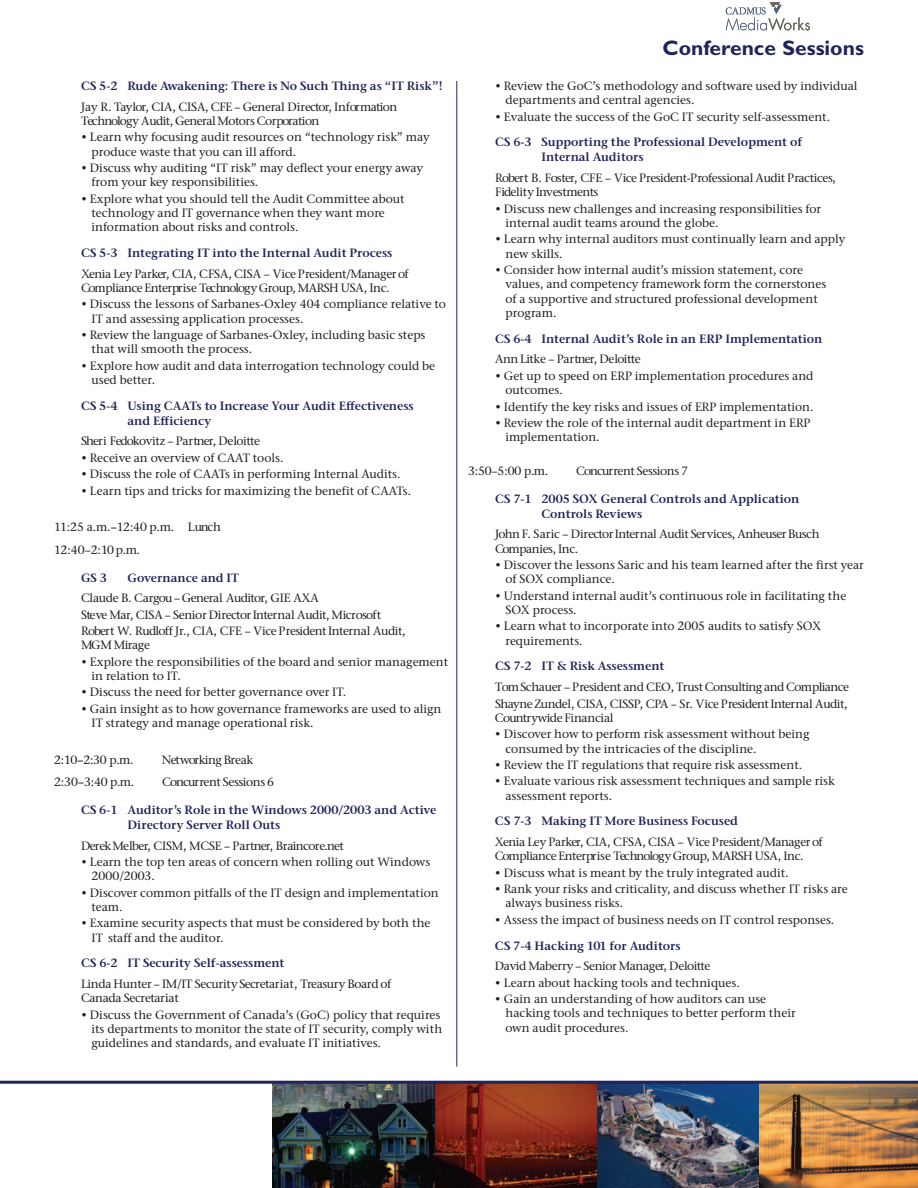
<style>
.page{position:relative;width:918px;height:1188px;background:#fff}
.page>*{position:absolute;margin:0;border:0;box-sizing:border-box;transform-origin:0 0}
.t1{font:700 21px "Gill Sans";color:#212459}
.t2{font:500 12px/14.2px "Stone Serif ITC";color:#231f20}
.t3{font:12px/15px "Stone Serif ITC Semi";color:#212459}
.t4{font:500 12px/14.2px "Stone Serif ITC";letter-spacing:-.04em;color:#231f20}
.t5{font:500 12px/14.2px "Stone Serif ITC";letter-spacing:-.045em;color:#231f20}
.t6{font:500 12px/14.2px "Stone Serif ITC";letter-spacing:-.035em;color:#231f20}
.t7{font:500 12px/14.2px "Stone Serif ITC";letter-spacing:-.05em;color:#231f20}
.t8{font:500 12px/14.2px "Stone Serif ITC";letter-spacing:-.03em;color:#231f20}
.t9{font:500 12px/22.4px "Stone Serif ITC";letter-spacing:-.025em;color:#231f20}
.s1{font-family:"Stone Serif ITC Semi";font-weight:400}
</style>
<div class="page">
<img style="left:759px;top:1084px;width:159px;height:104px">
<img style="left:597px;top:1084px;width:162px;height:104px">
<svg style="left:435px;top:1084px;width:162px;height:104px;background:#742717"></svg>
<img style="left:273px;top:1084px;width:162px;height:104px">
<hr style="left:456px;top:81px;width:1px;height:985px;background:#212459">
<hr style="left:0;top:1081px;width:918px;height:3px;background:#212459">
<svg style="left:726px;top:2px;width:84px;height:29px"></svg>
<p class="t3" style="left:81px;top:79px;width:363px">CS 5-2 Rude Awakening: There is No Such Thing as “IT Risk”!</p>
<p class="t7" style="left:81px;top:101px;width:318px">Jay R. Taylor, CIA, CISA, CFE – General Director, Information<br>Technology Audit, General Motors Corporation</p>
<p class="t2" style="left:92px;top:131px;width:340px;text-indent:-10px">• Learn why focusing audit resources on “technology risk” may produce waste that you can ill afford.</p>
<p class="t2" style="left:92px;top:162px;width:333px;text-indent:-10px">• Discuss why auditing “IT risk” may deflect your energy away from your key responsibilities.</p>
<p class="t2" style="left:92px;top:193px;width:315px;text-indent:-10px">• Explore what you should tell the Audit Committee about technology and IT governance when they want more information about risks and controls.</p>
<p class="t3" style="left:81px;top:246px;width:313px">CS 5-3 Integrating IT into the Internal Audit Process</p>
<p class="t4" style="left:81px;top:268px;width:329px">Xenia Ley Parker, CIA, CFSA, CISA – Vice President/Manager of<br>Compliance Enterprise Technology Group, MARSH USA, Inc.</p>
<p class="t2" style="left:92px;top:298px;width:356px;text-indent:-10px">• Discuss the lessons of Sarbanes-Oxley 404 compliance relative to<br>IT and assessing application processes.</p>
<p class="t2" style="left:92px;top:329px;width:336px;text-indent:-10px">• Review the language of Sarbanes-Oxley, including basic steps that will smooth the process.</p>
<p class="t2" style="left:92px;top:360px;width:345px;text-indent:-10px">• Explore how audit and data interrogation technology could be used better.</p>
<p class="t3" style="left:128px;top:399px;width:288px;text-indent:-46px">CS 5-4 Using CAATs to Increase Your Audit Effectiveness and Efficiency</p>
<p class="t5" style="left:81px;top:435px;width:181px">Sheri Fedokovitz – Partner, Deloitte</p>
<p class="t2" style="left:81px;top:452px;width:204px">• Receive an overview of CAAT tools.</p>
<p class="t2" style="left:81px;top:468px;width:321px">• Discuss the role of CAATs in performing Internal Audits.</p>
<p class="t2" style="left:81px;top:485px;width:332px">• Learn tips and tricks for maximizing the benefit of CAATs.</p>
<p class="t9" style="left:54px;top:517px;width:169px">11:25 a.m.<span class="s1">–</span>12:40 p.m. Lunch<br>12:40–2:10 p.m.</p>
<p class="t3" style="left:81px;top:571px;width:27px">GS 3</p>
<p class="t3" style="left:128px;top:571px;width:113px">Governance and IT</p>
<p class="t4" style="left:81px;top:591px;width:326px;line-height:16.4px">Claude B. Cargou – General Auditor, GIE AXA<br>Steve Mar, CISA – Senior Director Internal Audit, Microsoft<br>Robert W. Rudloff Jr., CIA, CFE – Vice President Internal Audit,</p>
<p class="t7" style="left:81px;top:639px;width:71px">MGM Mirage</p>
<p class="t2" style="left:92px;top:656px;width:358px;text-indent:-10px">• Explore the responsibilities of the board and senior management in relation to IT.</p>
<p class="t2" style="left:81px;top:686px;width:267px">• Discuss the need for better governance over IT.</p>
<p class="t2" style="left:92px;top:703px;width:352px;text-indent:-10px">• Gain insight as to how governance frameworks are used to align<br>IT strategy and manage operational risk.</p>
<p class="t2" style="left:54px;top:753px;width:81px">2:10<span class="s1">–</span>2:30 p.m.</p>
<p class="t5" style="left:162px;top:753px;width:93px">Networking Break</p>
<p class="t2" style="left:54px;top:776px;width:82px">2:30<span class="s1">–</span>3:40 p.m.</p>
<p class="t6" style="left:162px;top:776px;width:114px">Concurrent Sessions 6</p>
<p class="t3" style="left:128px;top:803px;width:311px;text-indent:-46px">CS 6-1 Auditor’s Role in the Windows 2000/2003 and Active<br>Directory Server Roll Outs</p>
<p class="t7" style="left:81px;top:839px;width:264px">Derek Melber, CISM, MCSE – Partner, Braincore.net</p>
<p class="t2" style="left:92px;top:856px;width:340px;text-indent:-10px">• Learn the top ten areas of concern when rolling out Windows<br>2000/2003.</p>
<p class="t2" style="left:92px;top:887px;width:349px;text-indent:-10px">• Discover common pitfalls of the IT design and implementation team.</p>
<p class="t2" style="left:92px;top:917px;width:341px;text-indent:-10px">• Examine security aspects that must be considered by both the<br>IT staff and the auditor.</p>
<p class="t3" style="left:81px;top:957px;width:205px">CS 6-2 IT Security Self-assessment</p>
<p class="t8" style="left:81px;top:978px;width:312px">Linda Hunter – IM/IT Security Secretariat, Treasury Board of<br>Canada Secretariat</p>
<p class="t2" style="left:92px;top:1009px;width:352px;text-indent:-10px">• Discuss the Government of Canada’s (GoC) policy that requires its departments to monitor the state of IT security, comply with guidelines and standards, and evaluate IT initiatives.</p>
<h1 class="t1" style="left:663px;top:40px;width:203px">Conference Sessions</h1>
<p class="t2" style="left:506px;top:80px;width:354px;text-indent:-10px">• Review the GoC’s methodology and software used by individual departments and central agencies.</p>
<p class="t2" style="left:495px;top:110px;width:337px">• Evaluate the success of the GoC IT security self-assessment.</p>
<p class="t3" style="left:542px;top:136px;width:262px;text-indent:-46px">CS 6-3 Supporting the Professional Development of<br>Internal Auditors</p>
<p class="t6" style="left:495px;top:172px;width:343px">Robert B. Foster, CFE – Vice President-Professional Audit Practices,<br>Fidelity Investments</p>
<p class="t2" style="left:506px;top:203px;width:317px;text-indent:-10px">• Discuss new challenges and increasing responsibilities for internal audit teams around the globe.</p>
<p class="t2" style="left:506px;top:233px;width:341px;text-indent:-10px">• Learn why internal auditors must continually learn and apply new skills.</p>
<p class="t2" style="left:506px;top:264px;width:322px;text-indent:-10px">• Consider how internal audit’s mission statement, core values, and competency framework form the cornerstones of a supportive and structured professional development program.</p>
<p class="t3" style="left:495px;top:332px;width:329px">CS 6-4 Internal Audit’s Role in an ERP Implementation</p>
<p class="t5" style="left:495px;top:353px;width:147px">Ann Litke – Partner, Deloitte</p>
<p class="t2" style="left:506px;top:370px;width:309px;text-indent:-10px">• Get up to speed on ERP implementation procedures and outcomes.</p>
<p class="t2" style="left:495px;top:400px;width:320px">• Identify the key risks and issues of ERP implementation.</p>
<p class="t2" style="left:506px;top:417px;width:307px;text-indent:-10px">• Review the role of the internal audit department in ERP implementation.</p>
<p class="t2" style="left:468px;top:465px;width:82px">3:50–5:00 p.m.</p>
<p class="t6" style="left:576px;top:465px;width:114px">Concurrent Sessions 7</p>
<p class="t3" style="left:542px;top:492px;width:260px;text-indent:-46px">CS 7-1 2005 SOX General Controls and Application<br>Controls Reviews</p>
<p class="t5" style="left:495px;top:528px;width:326px">John F. Saric – Director Internal Audit Services, Anheuser Busch<br>Companies, Inc.</p>
<p class="t2" style="left:506px;top:559px;width:360px;text-indent:-10px">• Discover the lessons Saric and his team learned after the first year of SOX compliance.</p>
<p class="t2" style="left:506px;top:590px;width:342px;text-indent:-10px">• Understand internal audit’s continuous role in facilitating the<br>SOX process.</p>
<p class="t2" style="left:506px;top:620px;width:317px;text-indent:-10px">• Learn what to incorporate into 2005 audits to satisfy SOX requirements.</p>
<p class="t3" style="left:495px;top:660px;width:171px">CS 7-2 IT &amp; Risk Assessment</p>
<p class="t5" style="left:495px;top:680px;width:355px;line-height:16.4px">Tom Schauer – President and CEO, Trust Consulting and Compliance<br>Shayne Zundel, CISA, CISSP, CPA – Sr. Vice President Internal Audit,</p>
<p class="t6" style="left:495px;top:712px;width:120px">Countrywide Financial</p>
<p class="t2" style="left:505px;top:728px;width:306px;text-indent:-10px">• Discover how to perform risk assessment without being consumed by the intricacies of the discipline.</p>
<p class="t2" style="left:495px;top:759px;width:309px">• Review the IT regulations that require risk assessment.</p>
<p class="t2" style="left:505px;top:775px;width:331px;text-indent:-10px">• Evaluate various risk assessment techniques and sample risk assessment reports.</p>
<p class="t3" style="left:495px;top:815px;width:244px">CS 7-3 Making IT More Business Focused</p>
<p class="t4" style="left:495px;top:836px;width:329px">Xenia Ley Parker, CIA, CFSA, CISA – Vice President/Manager of<br>Compliance Enterprise Technology Group, MARSH USA, Inc.</p>
<p class="t2" style="left:495px;top:867px;width:295px">• Discuss what is meant by the truly integrated audit.</p>
<p class="t2" style="left:505px;top:883px;width:344px;text-indent:-10px">• Rank your risks and criticality, and discuss whether IT risks are always business risks.</p>
<p class="t2" style="left:495px;top:914px;width:341px">• Assess the impact of business needs on IT control responses.</p>
<p class="t3" style="left:495px;top:939px;width:187px">CS 7-4 Hacking 101 for Auditors</p>
<p class="t6" style="left:495px;top:960px;width:217px">David Maberry – Senior Manager, Deloitte</p>
<p class="t2" style="left:495px;top:977px;width:246px">• Learn about hacking tools and techniques.</p>
<p class="t2" style="left:505px;top:993px;width:292px;text-indent:-10px">• Gain an understanding of how auditors can use hacking tools and techniques to better perform their own audit procedures.</p>
</div>
